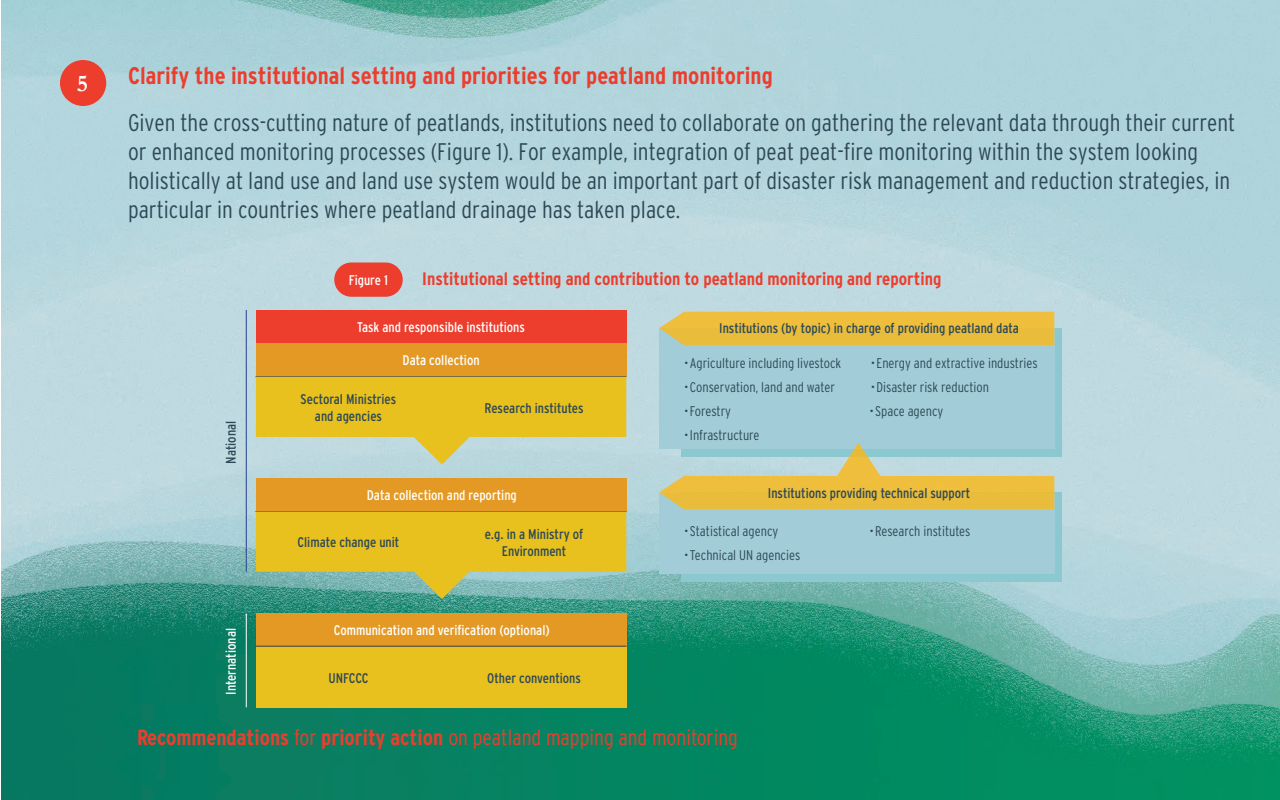
<style>
.page{position:relative;width:1280px;height:800px;background:#fff}
.page>*{position:absolute;margin:0;border:0;box-sizing:border-box;transform-origin:0 0}
.t1{font:300 24px/28.8px "Interstate Condensed";color:#2e4956}
.t2{font:700 24px "Garamond";color:#fff}
.t3{font:300 22px "Interstate Condensed";color:#ec3d2d}
.Testo_Montserrat{font:700 18px "Interstate Condensed";color:#ec3d2d}
.t4{font:14px "Interstate Condensed";color:#2e4956}
.t5{font:300 14px "Interstate Condensed";color:#2e4956}
.Testo_Montserrat-2{font:14px "Interstate Condensed";color:#fff}
.s1{font-weight:700;color:#ec3d2d}
.s2{font-weight:700}
</style>
<div class="page">
<img style="left:1px;top:0;width:1279px;height:800px">
<div style="left:60px;top:60px;width:46px;height:46px;background:#ec3d2d;border-radius:50%"></div>
<div style="left:334px;top:263px;width:69px;height:34px;background:#ec3d2d;border-radius:17px"></div>
<div style="left:682px;top:328px;width:380px;height:129px;background:#8cc8d0"></div>
<div style="left:682px;top:493px;width:380px;height:89px;background:#8cc8d0"></div>
<div style="left:659px;top:328px;width:395px;height:121px;background:#a2cdd8"></div>
<div style="left:659px;top:493px;width:395px;height:80px;background:#a2cdd8"></div>
<div style="left:659px;top:312px;width:395px;height:33px;background:#eabd3b"></div>
<svg style="left:659px;top:443px;width:395px;height:66px"></svg>
<div style="left:256px;top:310px;width:370px;height:33px;background:#ec3d2d"></div>
<div style="left:256px;top:343px;width:370px;height:34px;background:#e39924"></div>
<div style="left:256px;top:478px;width:370px;height:34px;background:#e39924"></div>
<hr style="left:256px;top:511px;width:370px;height:1px;background:#2e4956">
<hr style="left:246px;top:310px;width:1px;height:262px;background:#253f8e">
<div style="left:256px;top:614px;width:370px;height:33px;background:#e39924"></div>
<div style="left:256px;top:647px;width:370px;height:60px;background:#e8c11e"></div>
<hr style="left:256px;top:646px;width:370px;height:1px;background:#2e4956">
<hr style="left:246px;top:614px;width:1px;height:93px;background:#fff">
<svg style="left:256px;top:377px;width:370px;height:88px;background:#dbc756"></svg>
<svg style="left:256px;top:512px;width:370px;height:87px;background:#c6bd48"></svg>
<p class="t2" style="left:77px;top:67px;width:13px">5</p>
<p class="t1" style="left:128px;top:52px;width:1109px;line-height:46.9px"><span class="s1">Clarify the institutional setting and priorities for peatland monitoring<br></span>Given the cross-cutting nature of peatlands, institutions need to collaborate on gathering the relevant data through their current</p>
<p class="t1" style="left:128px;top:137px;width:1104px">or enhanced monitoring processes (Figure 1). For example, integration of peat peat-fire monitoring within the system looking holistically at land use and land use system would be an important part of disaster risk management and reduction strategies, in particular in countries where peatland drainage has taken place.</p>
<p class="t4" style="left:223px;top:464px;width:44px;rotate:-90deg">National</p>
<p class="Testo_Montserrat-2" style="left:223px;top:695px;width:68px;rotate:-90deg">International</p>
<p class="Testo_Montserrat-2" style="left:349px;top:272px;width:41px">Figure 1</p>
<p class="Testo_Montserrat" style="left:422px;top:269px;width:521px">Institutional setting and contribution to peatland monitoring and reporting</p>
<p class="t4" style="left:719px;top:321px;width:301px">Institutions (by topic) in charge of providing peatland data</p>
<p class="t5" style="left:684px;top:355px;width:159px">•Agriculture including livestock</p>
<p class="t5" style="left:871px;top:355px;width:168px">•Energy and extractive industries</p>
<p class="t5" style="left:684px;top:379px;width:152px">•Conservation, land and water</p>
<p class="t5" style="left:871px;top:379px;width:120px">•Disaster risk reduction</p>
<p class="t5" style="left:684px;top:403px;width:48px">•Forestry</p>
<p class="t5" style="left:684px;top:427px;width:77px">•Infrastructure</p>
<p class="Testo_Montserrat-2" style="left:357px;top:319px;width:169px">Task and responsible institutions</p>
<p class="Testo_Montserrat-2" style="left:403px;top:352px;width:78px">Data collection</p>
<p class="t4" style="left:301px;top:391px;width:97px">Sectoral Ministries</p>
<p class="t4" style="left:315px;top:408px;width:69px">and agencies</p>
<p class="t4" style="left:485px;top:400px;width:101px">Research institutes</p>
<p class="t5" style="left:869px;top:403px;width:75px">•Space agency</p>
<p class="Testo_Montserrat-2" style="left:367px;top:487px;width:151px">Data collection and reporting</p>
<p class="t4" style="left:298px;top:534px;width:103px">Climate change unit</p>
<p class="t4" style="left:485px;top:526px;width:100px">e.g. in a Ministry of</p>
<p class="t4" style="left:502px;top:543px;width:66px">Environment</p>
<p class="Testo_Montserrat-2" style="left:334px;top:623px;width:217px">Communication and verification (optional)</p>
<p class="t4" style="left:328px;top:670px;width:42px">UNFCCC</p>
<p class="t4" style="left:487px;top:670px;width:95px">Other conventions</p>
<p class="t4" style="left:768px;top:485px;width:204px">Institutions providing technical support</p>
<p class="t5" style="left:684px;top:523px;width:96px">•Statistical agency</p>
<p class="t5" style="left:684px;top:547px;width:117px">•Technical UN agencies</p>
<p class="t5" style="left:869px;top:523px;width:103px">•Research institutes</p>
<p class="t3" style="left:137px;top:725px;width:602px"><span class="s2">Recommendations</span> for <span class="s2">priority action</span> on peatland mapping and monitoring</p>
</div>
